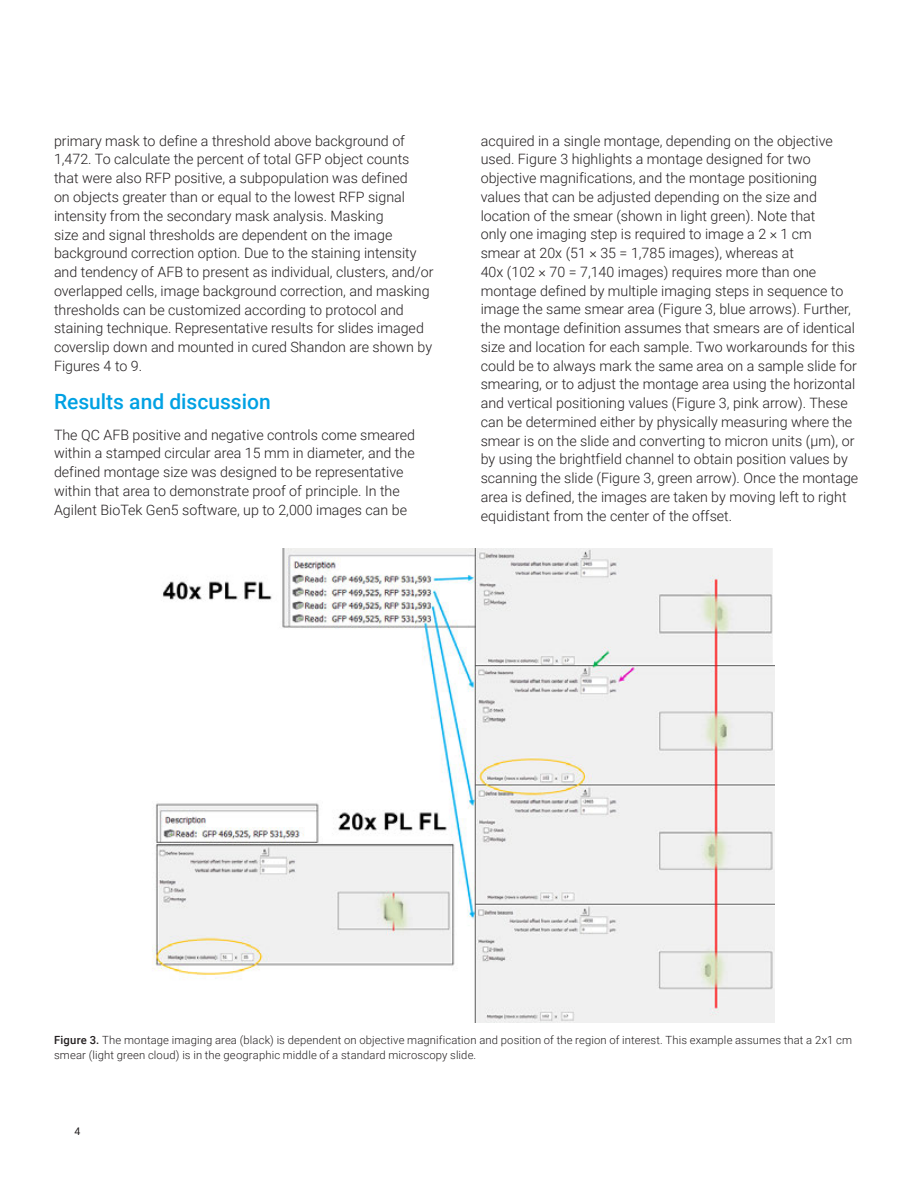
<style>
.page{position:relative;width:918px;height:1188px;background:#fff}
.page>*{position:absolute;margin:0;border:0;box-sizing:border-box;transform-origin:0 0}
.Header_1{font:500 21px "Roboto";color:#00a1e3}
.Text{font:300 14.25px/18.8px "Roboto";color:#231f20}
.t1{font:300 11.25px/15px "Roboto";letter-spacing:.01em;color:#231f20}
.t2{font:10.5px "Roboto";color:#231f20}
.s1{font-weight:500}
</style>
<div class="page">
<img style="left:152px;top:549px;width:623px;height:473px">
<p class="Text" style="left:54px;top:131px;width:381px">primary mask to define a threshold above background of 1,472. To calculate the percent of total GFP object counts that were also RFP positive, a subpopulation was defined<br>on objects greater than or equal to the lowest RFP signal intensity from the secondary mask analysis. Masking<br>size and signal thresholds are dependent on the image background correction option. Due to the staining intensity and tendency of AFB to present as individual, clusters, and/or overlapped cells, image background correction, and masking thresholds can be customized according to protocol and staining technique. Representative results for slides imaged coverslip down and mounted in cured Shandon are shown by Figures 4 to 9.</p>
<p class="Header_1" style="left:54px;top:387px;width:218px">Results and discussion</p>
<p class="Text" style="left:54px;top:425px;width:363px">The QC AFB positive and negative controls come smeared within a stamped circular area 15 mm in diameter, and the defined montage size was designed to be representative within that area to demonstrate proof of principle. In the Agilent BioTek Gen5 software, up to 2,000 images can be</p>
<p class="Text" style="left:481px;top:131px;width:379px">acquired in a single montage, depending on the objective used. Figure 3 highlights a montage designed for two objective magnifications, and the montage positioning values that can be adjusted depending on the size and location of the smear (shown in light green). Note that<br>only one imaging step is required to image a 2 × 1 cm<br>smear at 20x (51 × 35 = 1,785 images), whereas at<br>40x (102 × 70 = 7,140 images) requires more than one montage defined by multiple imaging steps in sequence to image the same smear area (Figure 3, blue arrows). Further, the montage definition assumes that smears are of identical size and location for each sample. Two workarounds for this could be to always mark the same area on a sample slide for smearing, or to adjust the montage area using the horizontal and vertical positioning values (Figure 3, pink arrow). These can be determined either by physically measuring where the smear is on the slide and converting to micron units (µm), or by using the brightfield channel to obtain position values by scanning the slide (Figure 3, green arrow). Once the montage area is defined, the images are taken by moving left to right equidistant from the center of the offset.</p>
<p class="t1" style="left:54px;top:1033px;width:800px"><span class="s1">Figure 3.</span> The montage imaging area (black) is dependent on objective magnification and position of the region of interest. This example assumes that a 2x1 cm smear (light green cloud) is in the geographic middle of a standard microscopy slide.</p>
<p class="t2" style="left:75px;top:1124px;width:7px">4</p>
</div>
